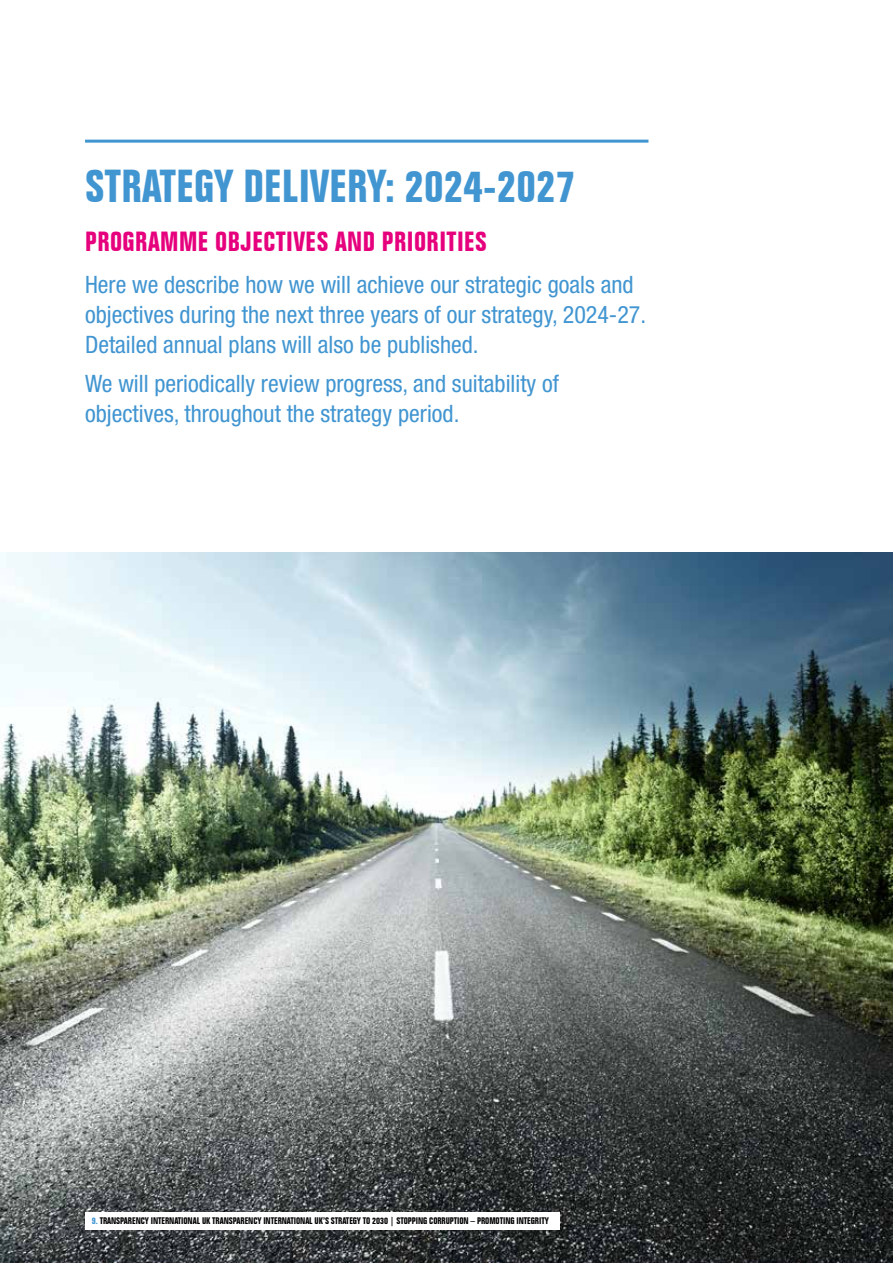
<style>
.page{position:relative;width:893px;height:1263px;background:#fff}
.page>*{position:absolute;margin:0;border:0;box-sizing:border-box;transform-origin:0 0}
.t1{font:700 condensed 45px "Folio BT";color:#4195d1}
.t2{font:700 condensed 27px "Folio BT";letter-spacing:.015em;color:#e6007d}
.t3{font:condensed 24px/30px "Helvetica Neue LT Pro";color:#4195d1}
.t4{font:700 condensed 9.3px "Folio BT";letter-spacing:-.01em;color:#000}
.s1{color:#4195d1}
</style>
<div class="page">
<hr style="left:85px;top:140px;width:563px;height:3px;background:#4195d1">
<img style="left:0;top:553px;width:893px;height:710px">
<div style="left:85px;top:1212px;width:475px;height:18px;background:#fff"></div>
<h1 class="t1" style="left:85px;top:159px;width:492px">STRATEGY DELIVERY: 2024-2027</h1>
<p class="t2" style="left:85px;top:225px;width:403px">PROGRAMME OBJECTIVES AND PRIORITIES</p>
<p class="t3" style="left:85px;top:270px;width:563px">Here we describe how we will achieve our strategic goals and objectives during the next three years of our strategy, 2024-27.<br>Detailed annual plans will also be published.</p>
<p class="t3" style="left:85px;top:368px;width:475px">We will periodically review progress, and suitability of objectives, throughout the strategy period.</p>
<p class="t4" style="left:92px;top:1215px;width:458px"><span class="s1">9.</span> TRANSPARENCY INTERNATIONAL UK TRANSPARENCY INTERNATIONAL UK’S STRATEGY TO 2030 | STOPPING CORRUPTION – PROMOTING INTEGRITY</p>
</div>
